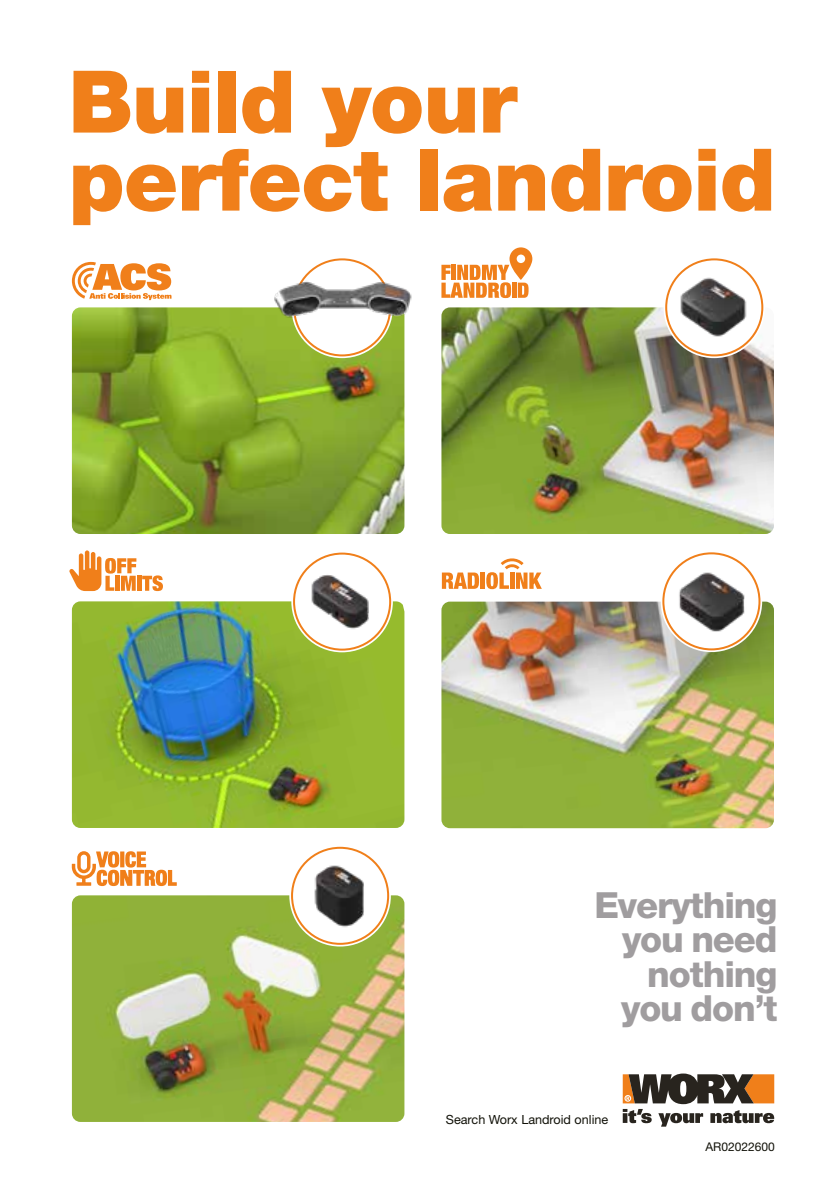
<style>
.page{position:relative;width:840px;height:1191px;background:#fff}
.page>*{position:absolute;margin:0;border:0;box-sizing:border-box;transform-origin:0 0}
.t1{font:900 86.4px/78px "Helvetica Neue LT Std";letter-spacing:-.01em;color:#f07f1a}
.t2{font:800 36px/34.6px "Helvetica Neue LT Std";letter-spacing:-.03em;color:#a09d9f;text-align:right}
.t3{font:12.6px "Helvetica Neue LT Std";color:#121209}
.t4{font:12px "Helvetica Neue LT Std";color:#121209}
</style>
<div class="page">
<svg style="left:72px;top:851px;width:105px;height:35px"></svg>
<svg style="left:500px;top:558px;width:23px;height:7px"></svg>
<svg style="left:504px;top:563px;width:15px;height:6px"></svg>
<svg style="left:441px;top:572px;width:38px;height:17px"></svg>
<hr style="left:480px;top:572px;width:4px;height:17px;background:#f07f1a">
<svg style="left:486px;top:572px;width:22px;height:17px"></svg>
<div style="left:509px;top:572px;width:5px;height:17px;background:#f07f1a"></div>
<svg style="left:516px;top:572px;width:25px;height:17px"></svg>
<svg style="left:69px;top:550px;width:67px;height:41px"></svg>
<hr style="left:137px;top:576px;width:4px;height:15px;background:#f07f1a">
<svg style="left:142px;top:575px;width:21px;height:16px"></svg>
<svg style="left:441px;top:247px;width:91px;height:51px"></svg>
<svg style="left:72px;top:262px;width:99px;height:38px"></svg>
<img style="left:72px;top:895px;width:332px;height:227px">
<img style="left:441px;top:601px;width:332px;height:227px">
<img style="left:72px;top:601px;width:332px;height:227px">
<img style="left:441px;top:307px;width:332px;height:227px">
<svg style="left:664px;top:258px;width:99px;height:99px"></svg>
<div style="left:665px;top:259px;width:96px;height:96px;background:#fff;border-radius:50%"></div>
<div style="left:664px;top:258px;width:98px;height:98px;border:2px solid #f07f1a;border-radius:50%"></div>
<img style="left:678px;top:276px;width:69px;height:63px">
<img style="left:72px;top:307px;width:332px;height:227px">
<svg style="left:292px;top:258px;width:99px;height:99px"></svg>
<div style="left:294px;top:259px;width:96px;height:96px;background:#fff;border-radius:50%"></div>
<img style="left:270px;top:275px;width:142px;height:47px">
<svg style="left:292px;top:552px;width:99px;height:99px"></svg>
<div style="left:294px;top:553px;width:96px;height:96px;background:#fff;border-radius:50%"></div>
<div style="left:293px;top:552px;width:98px;height:98px;border:2px solid #f07f1a;border-radius:50%"></div>
<img style="left:311px;top:575px;width:58px;height:54px">
<svg style="left:290px;top:846px;width:99px;height:99px"></svg>
<div style="left:292px;top:847px;width:96px;height:96px;background:#fff;border-radius:50%"></div>
<div style="left:291px;top:846px;width:98px;height:98px;border:2px solid #f07f1a;border-radius:50%"></div>
<img style="left:314px;top:865px;width:50px;height:63px">
<svg style="left:661px;top:551px;width:99px;height:100px"></svg>
<div style="left:663px;top:553px;width:96px;height:96px;background:#fff;border-radius:50%"></div>
<div style="left:662px;top:552px;width:98px;height:98px;border:2px solid #f07f1a;border-radius:50%"></div>
<img style="left:679px;top:572px;width:66px;height:60px">
<svg style="left:622px;top:1073px;width:151px;height:53px"></svg>
<h1 class="t1" style="left:69px;top:62px;width:708px">Build your perfect landroid</h1>
<p class="t2" style="left:594px;top:887px;width:185px">Everything you need nothing you don’t</p>
<p class="t3" style="left:445px;top:1111px;width:164px">Search Worx Landroid online</p>
<p class="t4" style="left:705px;top:1140px;width:71px">AR02022600</p>
</div>
